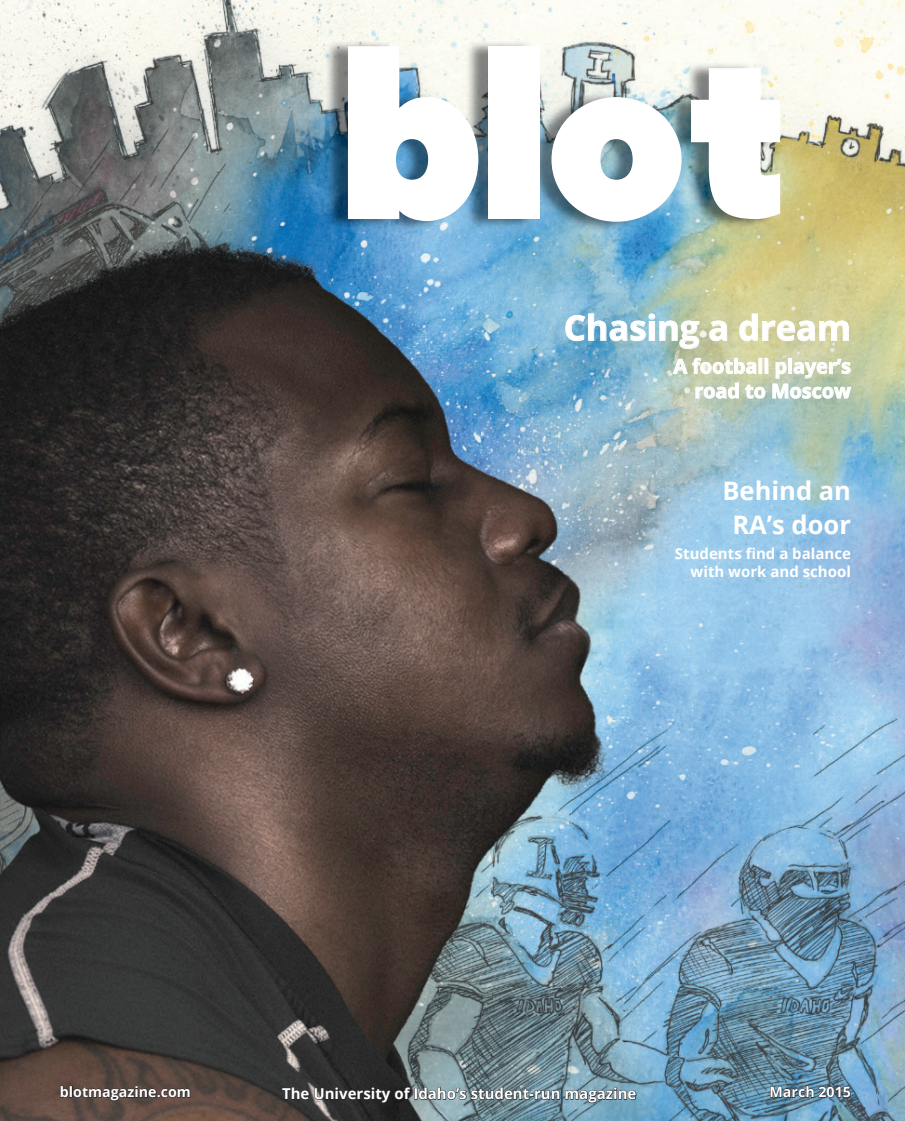
<style>
.page{position:relative;width:905px;height:1121px;background:#fff}
.page>*{position:absolute;margin:0;border:0;box-sizing:border-box;transform-origin:0 0}
.t1{font:700 34.5px "Open Sans";color:#fff}
.t2{font:700 25.5px/33.8px "Open Sans";color:#fff;text-align:center}
.t3{font:700 19.8px/24.6px "Open Sans";color:#fff;text-align:right}
.t4{font:700 15px/18px "Open Sans";color:#fff;text-align:right}
.t5{font:700 14.25px "Open Sans";color:#fff}
</style>
<div class="page">
<img style="left:0;top:0;width:904px;height:1120px">
<img style="left:325px;top:40px;width:449px;height:192px">
<div style="left:488px;top:46px;width:52px;height:173px;background:#fff"></div>
<svg style="left:691px;top:68px;width:89px;height:151px"></svg>
<svg style="left:551px;top:97px;width:130px;height:125px"></svg>
<svg style="left:348px;top:46px;width:130px;height:175px"></svg>
<img style="left:550px;top:318px;width:289px;height:88px">
<svg style="left:565px;top:313px;width:135px;height:36px"></svg>
<svg style="left:708px;top:320px;width:19px;height:22px"></svg>
<svg style="left:738px;top:313px;width:111px;height:29px"></svg>
<svg style="left:672px;top:357px;width:179px;height:42px"></svg>
<svg style="left:281px;top:1086px;width:355px;height:17px"></svg>
<svg style="left:60px;top:1085px;width:130px;height:16px"></svg>
<svg style="left:770px;top:1083px;width:81px;height:16px"></svg>
<h1 class="t1" style="left:564px;top:303px;width:288px">Chasing a dream</h1>
<h3 class="t3" style="left:673px;top:353px;width:179px">A football player’s road to Moscow</h3>
<h2 class="t2" style="left:722px;top:473px;width:130px">Behind an<br>RA’s door</h2>
<p class="t4" style="left:675px;top:544px;width:177px">Students find a balance with work and school</p>
<p class="t5" style="left:60px;top:1081px;width:132px">blotmagazine.com</p>
<p class="t4" style="left:282px;top:1084px;width:356px">The University of Idaho’s student-run magazine</p>
<p class="t5" style="left:769px;top:1081px;width:83px">March 2015</p>
</div>
